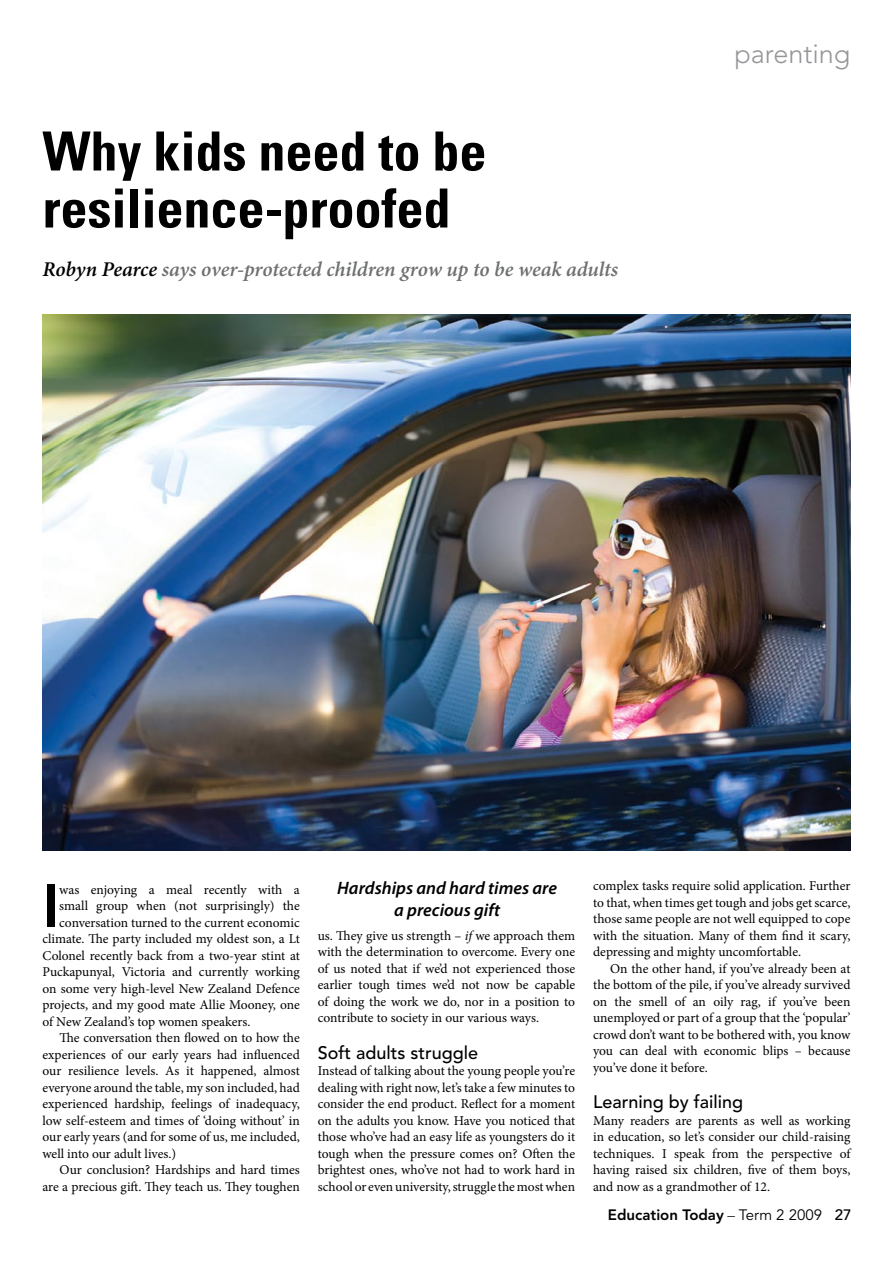
<style>
.page{position:relative;width:893px;height:1263px;background:#fff}
.page>*{position:absolute;margin:0;border:0;box-sizing:border-box;transform-origin:0 0}
.t1{font:800 60.15px "Avenir";color:#000}
.t2{font:700 condensed 54px/57px "Univers";color:#000}
.t3{font:300 27px "Avenir";color:#939598}
.t4{font:italic 600 21px "Minion Pro";letter-spacing:-.005em;color:#6d6f71}
.t5{font:italic 600 18px/21.6px "Myriad Pro";color:#000;text-align:center}
.t6{font:500 18px "Avenir";color:#000}
.t7{font:800 15px "Avenir";color:#000}
.t8{font:13.5px/16.5px "Minion Pro";letter-spacing:-.005em;color:#000;text-align:justify}
.s1{color:#000}
.s2{font-style:italic}
.s3{font-family:"Times";font-weight:400}
.s4{font-weight:400}
.s5{font-weight:500}
</style>
<div class="page">
<img style="left:43px;top:315px;width:807px;height:535px">
<h2 class="t2" style="left:43px;top:123px;width:445px">Why kids need to be resilience-proofed</h2>
<h3 class="t4" style="left:43px;top:256px;width:577px"><span class="s1">Robyn Pearce</span> says over-protected children grow up to be weak adults</h3>
<h3 class="t3" style="left:734px;top:38px;width:118px">parenting</h3>
<h1 class="t1" style="left:43px;top:870px;width:18px">I</h1>
<p class="t8" style="left:59px;top:881px;width:242px">was enjoying a meal recently with a</p>
<p class="t8" style="left:59px;top:898px;width:242px">small group when (not surprisingly) the</p>
<p class="t8" style="left:59px;top:914px;width:242px">conversation turned to the current economic</p>
<p class="t8" style="left:43px;top:931px;width:259px">climate. The party included my oldest son, a Lt</p>
<p class="t8" style="left:43px;top:947px;width:259px">Colonel recently back from a two-year stint at</p>
<p class="t8" style="left:43px;top:964px;width:259px">Puckapunyal, Victoria and currently working</p>
<p class="t8" style="left:43px;top:980px;width:259px">on some very high-level New Zealand Defence</p>
<p class="t8" style="left:43px;top:997px;width:259px">projects, and my good mate Allie Mooney, one</p>
<p class="t8" style="left:43px;top:1013px;width:210px">of New Zealand’s top women speakers.</p>
<p class="t8" style="left:60px;top:1030px;width:242px">The conversation then flowed on to how the</p>
<p class="t8" style="left:43px;top:1046px;width:259px">experiences of our early years had influenced</p>
<p class="t8" style="left:43px;top:1063px;width:259px">our resilience levels. As it happened, almost</p>
<p class="t8" style="left:43px;top:1079px;width:259px">everyone around the table, my son included, had</p>
<p class="t8" style="left:43px;top:1096px;width:259px">experienced hardship, feelings of inadequacy,</p>
<p class="t8" style="left:43px;top:1112px;width:259px">low self-esteem and times of ‘doing without’ in</p>
<p class="t8" style="left:43px;top:1129px;width:259px">our early years (and for some of us, me included,</p>
<p class="t8" style="left:43px;top:1145px;width:135px">well into our adult lives.)</p>
<p class="t8" style="left:60px;top:1162px;width:242px">Our conclusion? Hardships and hard times</p>
<p class="t8" style="left:43px;top:1178px;width:259px">are a precious gift. They teach us. They toughen</p>
<h3 class="t5" style="left:337px;top:877px;width:221px">Hardships and hard times are a precious gift</h3>
<p class="t8" style="left:318px;top:927px;width:259px">us. They give us strength – <span class="s2">if</span> we approach them with the determination to overcome. Every one of us noted that if we’d not experienced those earlier tough times we’d not now be capable of doing the work we do, nor in a position to contribute to society in our various ways.</p>
<h3 class="t6" style="left:318px;top:1042px;width:162px">Soft adults struggle</h3>
<p class="t8" style="left:318px;top:1063px;width:259px">Instead of talking about the young people you’re dealing with right now, let’s take a few minutes to consider the end product. Reflect for a moment on the adults you know. Have you noticed that those who’ve had an easy life as youngsters do it tough when the pressure comes on? Often the brightest ones, who’ve not had to work hard in school or even university, struggle the most when</p>
<p class="t8" style="left:593px;top:877px;width:259px">complex tasks require solid application. Further to that, when times get tough and jobs get scarce, those same people are not well equipped to cope with the situation. Many of them find it scary, depressing and mighty uncomfortable.</p>
<p class="t8" style="left:593px;top:960px;width:259px;text-indent:17px">On the other hand, if you’ve already been at the bottom of the pile, if you’ve already survived on the smell of an oily rag, if you’ve been unemployed or part of a group that the ‘popular’ crowd don’t want to be bothered with, you know you can deal with economic blips – because you’ve done it before.</p>
<h3 class="t6" style="left:593px;top:1091px;width:151px">Learning by failing</h3>
<p class="t8" style="left:593px;top:1112px;width:259px">Many readers are parents as well as working in education, so let’s consider our child-raising techniques. I speak from the perspective of having raised six children, five of them boys, and now as a grandmother of 12.</p>
<p class="t7" style="left:608px;top:1206px;width:245px">Education Today <span class="s3">–</span> <span class="s4">Term 2 2009</span> <span class="s5">27</span></p>
</div>
